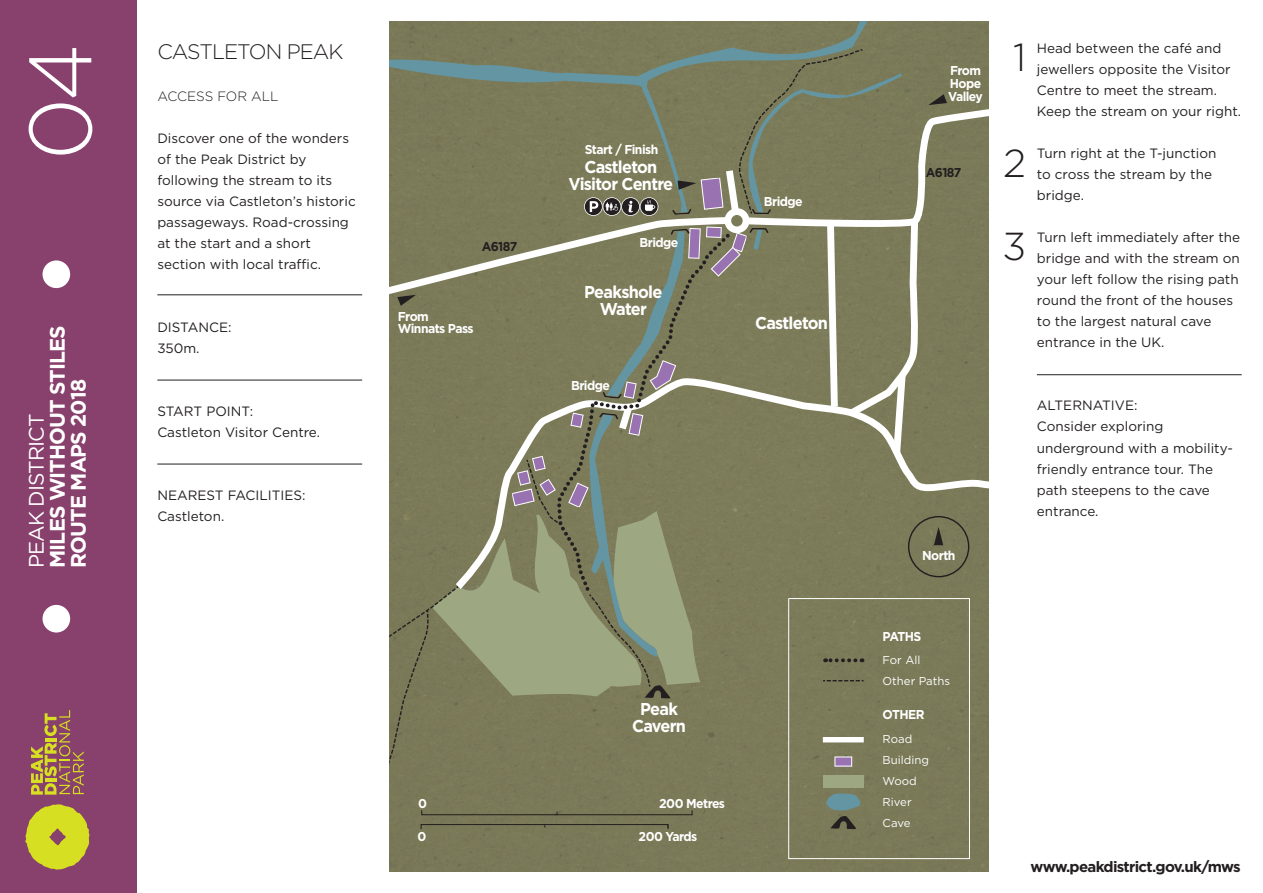
<style>
.page{position:relative;width:1263px;height:893px;background:#fff}
.page>*{position:absolute;margin:0;border:0;box-sizing:border-box;transform-origin:0 0}
.t1{font:300 88.05px "Gotham";color:#fff}
.t2{font:300 39px/84px "Gotham";color:#231f20}
.t3{font:700 21px/21px "Gotham";letter-spacing:-.045em;color:#fff}
.t4{font:300 21px "Gotham";letter-spacing:-.045em;color:#231f20}
.t5{font:21px "Gotham";letter-spacing:-.045em;color:#fff}
.t6{font:700 17.1px/17.1px "Gotham";letter-spacing:-.045em;color:#fff;text-align:center;scale:.95 1}
.t7{font:700 15px "Gotham";letter-spacing:-.045em;color:#231f20}
.t8{font:13.5px/21px "Gotham";color:#231f20}
.t9{font:300 13.5px "Gotham";color:#231f20}
.t10{font:700 12.9px/12.9px "Gotham";letter-spacing:-.045em;color:#fff;scale:.95 1}
.t11{font:700 12.9px "Gotham";letter-spacing:-.05em;color:#231f20;scale:.95 1}
.t12{font:11.4px/20.9px "Gotham";color:#fff}
</style>
<div class="page">
<div style="left:0;top:0;width:136px;height:893px;background:#88406c"></div>
<div style="left:43px;top:260px;width:27px;height:28px;background:#fff;border-radius:50%"></div>
<div style="left:43px;top:605px;width:27px;height:27px;background:#fff;border-radius:50%"></div>
<hr style="left:157px;top:295px;width:205px;height:1px;background:#231f20">
<hr style="left:157px;top:380px;width:205px;height:1px;background:#231f20">
<hr style="left:157px;top:464px;width:205px;height:1px;background:#231f20">
<svg style="left:25px;top:804px;width:64px;height:66px"></svg>
<svg style="left:31px;top:710px;width:53px;height:85px"></svg>
<hr style="left:1037px;top:374px;width:205px;height:1px;background:#231f20">
<svg style="left:389px;top:21px;width:599px;height:851px;background:#808061"></svg>
<h1 class="t1" style="left:5px;top:160px;width:119px;rotate:-90deg">04</h1>
<h2 class="t2" style="left:1013px;top:14px;width:15px">1</h2>
<h3 class="t4" style="left:157px;top:39px;width:188px">CASTLETON PEAK</h3>
<p class="t9" style="left:157px;top:88px;width:123px">ACCESS FOR ALL</p>
<p class="t8" style="left:157px;top:128px;width:200px">Discover one of the wonders of the Peak District by following the stream to its source via Castleton’s historic passageways. Road-crossing at the start and a short section with local traffic.</p>
<p class="t10" style="left:948px;top:64px;width:38px">From<br>Hope<br>Valley</p>
<p class="t10" style="left:585px;top:143px;width:79px">Start / Finish</p>
<p class="t6" style="left:568px;top:158px;width:112px">Castleton<br>Visitor Centre</p>
<h2 class="t2" style="left:1002px;top:120px;width:25px">2<br>3</h2>
<p class="t11" style="left:926px;top:164px;width:39px">A6187</p>
<p class="t10" style="left:764px;top:195px;width:42px">Bridge</p>
<p class="t11" style="left:482px;top:238px;width:39px">A6187</p>
<p class="t10" style="left:639px;top:236px;width:42px">Bridge</p>
<h3 class="t3" style="left:47px;top:568px;width:244px;rotate:-90deg">MILES WITHOUT STILES<br>ROUTE MAPS 2018</h3>
<h3 class="t5" style="left:23px;top:568px;width:156px;rotate:-90deg">PEAK DISTRICT</h3>
<p class="t8" style="left:157px;top:317px;width:76px">DISTANCE:<br>350m.</p>
<p class="t8" style="left:157px;top:401px;width:164px">START POINT:<br>Castleton Visitor Centre.</p>
<p class="t8" style="left:157px;top:485px;width:150px">NEAREST FACILITIES:<br>Castleton.</p>
<p class="t10" style="left:398px;top:309px;width:81px">From<br>Winnats Pass</p>
<p class="t6" style="left:584px;top:284px;width:84px">Peakshole<br>Water</p>
<p class="t10" style="left:571px;top:379px;width:42px">Bridge</p>
<p class="t6" style="left:755px;top:314px;width:78px">Castleton</p>
<p class="t10" style="left:922px;top:549px;width:37px">North</p>
<p class="t8" style="left:1037px;top:38px;width:206px">Head between the café and jewellers opposite the Visitor<br>Centre to meet the stream.<br>Keep the stream on your right.</p>
<p class="t8" style="left:1037px;top:143px;width:181px">Turn right at the T-junction to cross the stream by the bridge.</p>
<p class="t8" style="left:1037px;top:227px;width:205px">Turn left immediately after the bridge and with the stream on your left follow the rising path round the front of the houses to the largest natural cave entrance in the UK.</p>
<p class="t8" style="left:1037px;top:395px;width:198px">ALTERNATIVE:<br>Consider exploring underground with a mobility&shy;friendly entrance tour. The path steepens to the cave entrance.</p>
<p class="t6" style="left:632px;top:700px;width:58px">Peak<br>Cavern</p>
<p class="t10" style="left:418px;top:796px;width:11px">0</p>
<p class="t10" style="left:659px;top:796px;width:71px">200 Metres</p>
<p class="t10" style="left:418px;top:830px;width:11px">0</p>
<p class="t10" style="left:639px;top:830px;width:63px">200 Yards</p>
<p class="t10" style="left:882px;top:630px;width:42px">PATHS</p>
<p class="t12" style="left:882px;top:650px;width:69px">For All<br>Other Paths</p>
<p class="t10" style="left:882px;top:708px;width:46px">OTHER</p>
<p class="t12" style="left:882px;top:729px;width:48px">Road<br>Building<br>Wood<br>River<br>Cave</p>
<p class="t7" style="left:1031px;top:856px;width:212px">www.peakdistrict.gov.uk/mws</p>
</div>
